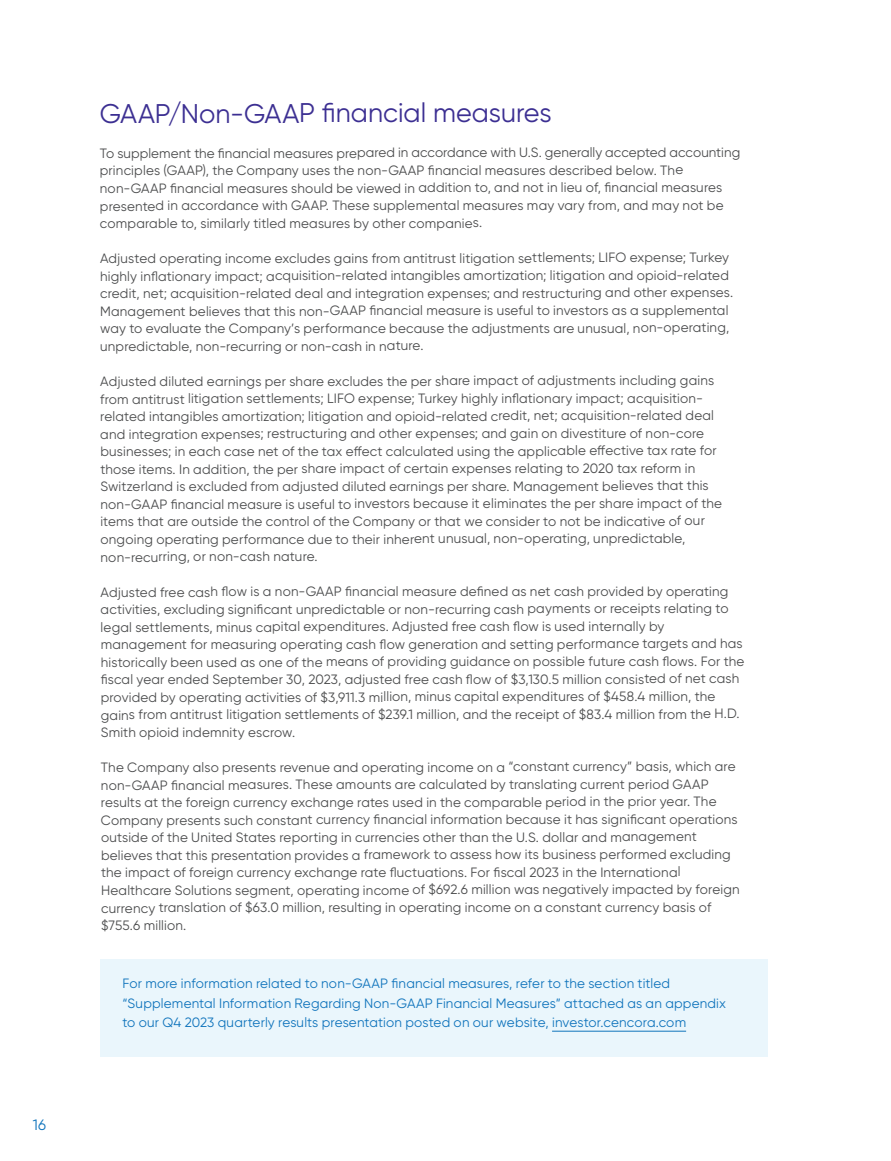
<style>
.page{position:relative;width:891px;height:1161px;background:#fff}
.page>*{position:absolute;margin:0;border:0;box-sizing:border-box;transform-origin:0 0}
.t1{font:27px "Ggwryw Cencora Gilroy Regular";letter-spacing:-.005em;color:#3c2f92}
.t2{font:15px "Ggwryw Cencora Gilroy Regular";color:#1074bc}
.t3{font:13.5px/17.5px "Ggwryw Cencora Gilroy Regular";letter-spacing:.01em;color:#4b4c4d}
.t4{font:13.5px/19.5px "Ggwryw Cencora Gilroy Regular";letter-spacing:.015em;color:#1074bc}
</style>
<div class="page">
<div style="left:100px;top:959px;width:668px;height:98px;background:#eaf6fc"></div>
<hr style="left:552px;top:1031px;width:134px;height:1px;background:#1074bc">
<p class="t2" style="left:33px;top:1116px;width:15px">16</p>
<h1 class="t1" style="left:100px;top:97px;width:454px">GAAP/Non-GAAP financial measures</h1>
<p class="t3" style="left:100px;top:144px;width:642px">To supplement the financial measures prepared in accordance with U.S. generally accepted accounting principles (GAAP), the Company uses the non-GAAP financial measures described below. The non-GAAP financial measures should be viewed in addition to, and not in lieu of, financial measures presented in accordance with GAAP. These supplemental measures may vary from, and may not be comparable to, similarly titled measures by other companies.</p>
<p class="t3" style="left:100px;top:249px;width:635px">Adjusted operating income excludes gains from antitrust litigation settlements; LIFO expense; Turkey highly inflationary impact; acquisition-related intangibles amortization; litigation and opioid-related credit, net; acquisition-related deal and integration expenses; and restructuring and other expenses.<br>Management believes that this non-GAAP financial measure is useful to investors as a supplemental way to evaluate the Company’s performance because the adjustments are unusual, non-operating, unpredictable, non-recurring or non-cash in nature.</p>
<p class="t3" style="left:100px;top:372px;width:623px">Adjusted diluted earnings per share excludes the per share impact of adjustments including gains from antitrust litigation settlements; LIFO expense; Turkey highly inflationary impact; acquisition&shy;related intangibles amortization; litigation and opioid-related credit, net; acquisition-related deal and integration expenses; restructuring and other expenses; and gain on divestiture of non-core businesses; in each case net of the tax effect calculated using the applicable effective tax rate for those items. In addition, the per share impact of certain expenses relating to 2020 tax reform in Switzerland is excluded from adjusted diluted earnings per share. Management believes that this non-GAAP financial measure is useful to investors because it eliminates the per share impact of the items that are outside the control of the Company or that we consider to not be indicative of our ongoing operating performance due to their inherent unusual, non-operating, unpredictable, non-recurring, or non-cash nature.</p>
<p class="t3" style="left:101px;top:583px;width:645px">Adjusted free cash flow is a non-GAAP financial measure defined as net cash provided by operating activities, excluding significant unpredictable or non-recurring cash payments or receipts relating to legal settlements, minus capital expenditures. Adjusted free cash flow is used internally by management for measuring operating cash flow generation and setting performance targets and has historically been used as one of the means of providing guidance on possible future cash flows. For the fiscal year ended September 30, 2023, adjusted free cash flow of $3,130.5 million consisted of net cash provided by operating activities of $3,911.3 million, minus capital expenditures of $458.4 million, the gains from antitrust litigation settlements of $239.1 million, and the receipt of $83.4 million from the H.D.<br>Smith opioid indemnity escrow.</p>
<p class="t3" style="left:101px;top:758px;width:640px">The Company also presents revenue and operating income on a “constant currency” basis, which are non-GAAP financial measures. These amounts are calculated by translating current period GAAP results at the foreign currency exchange rates used in the comparable period in the prior year. The Company presents such constant currency financial information because it has significant operations outside of the United States reporting in currencies other than the U.S. dollar and management believes that this presentation provides a framework to assess how its business performed excluding the impact of foreign currency exchange rate fluctuations. For fiscal 2023 in the International Healthcare Solutions segment, operating income of $692.6 million was negatively impacted by foreign currency translation of $63.0 million, resulting in operating income on a constant currency basis of $755.6 million.</p>
<p class="t4" style="left:122px;top:974px;width:605px">For more information related to non-GAAP financial measures, refer to the section titled “Supplemental Information Regarding Non-GAAP Financial Measures” attached as an appendix to our Q4 2023 quarterly results presentation posted on our website, investor.cencora.com</p>
</div>
